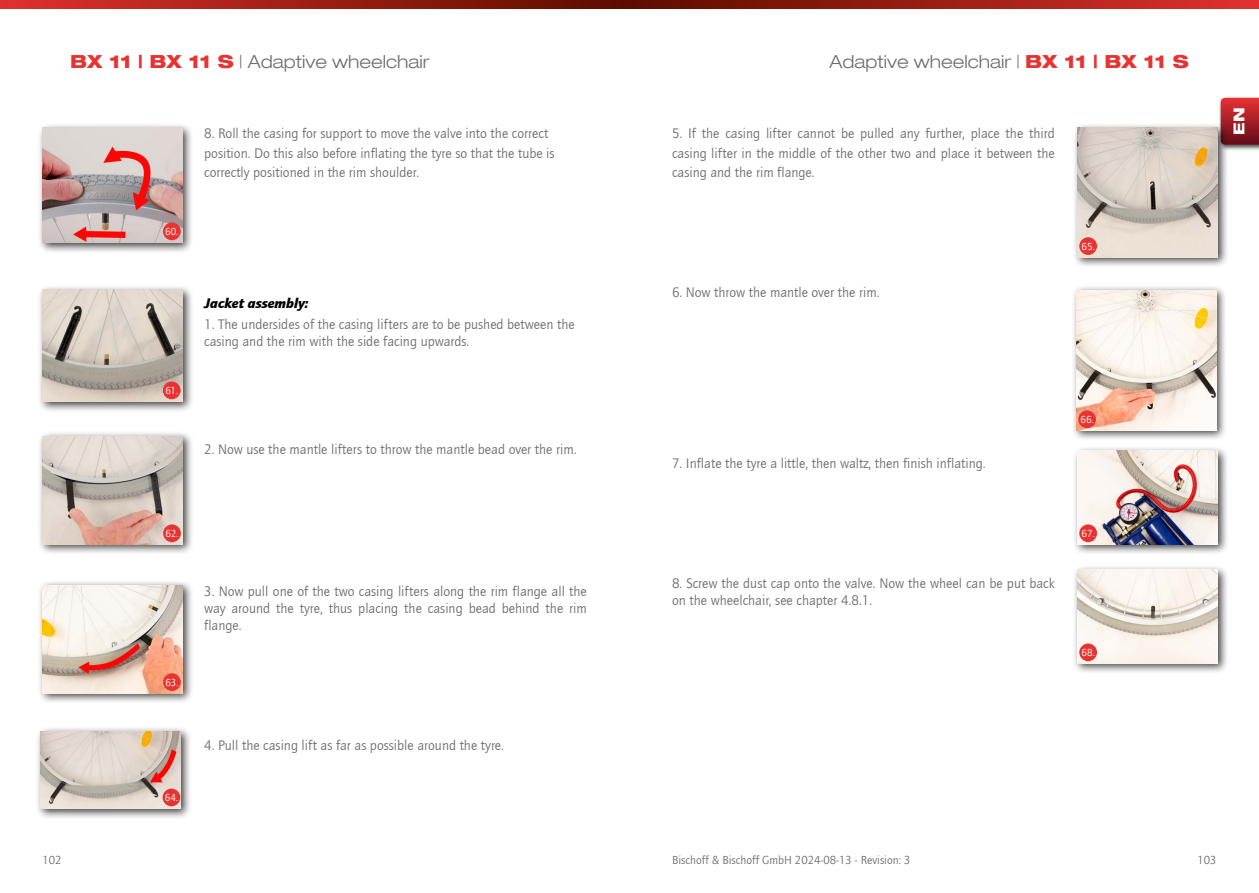
<style>
.page{position:relative;width:1259px;height:893px;background:#fff}
.page>*{position:absolute;margin:0;border:0;box-sizing:border-box;transform-origin:0 0}
.t1{font:300 18px "Helve Neu Lig Ext";color:#706f6f}
.t2{font:800 15px "Helve Neu Hea Ext";color:#fff}
.t3{font:14.25px/19.5px "Quay Sans";color:#706f6f}
.t4{font:italic 900 14.25px "Quay Sans";color:#000}
.t5{font:12px "Quay Sans";color:#706f6f}
.t6{font:10.5px "Quay Sans";color:#fff}
.s1{font-family:"Helve Neu Hea Ext";font-weight:800;color:#e73331}
</style>
<div class="page">
<svg style="left:0;top:0;width:629px;height:9px;background:#9c1e15"></svg>
<svg style="left:629px;top:0;width:630px;height:9px;background:#9d1e15"></svg>
<div style="left:1218px;top:96px;width:41px;height:55px;background:#000;opacity:.75"></div>
<svg style="left:1220px;top:98px;width:39px;height:47px;background:#a72229"></svg>
<div style="left:38px;top:123px;width:155px;height:130px;background:#000;opacity:.75"></div>
<img style="left:42px;top:128px;width:140px;height:114px">
<div style="left:163px;top:222px;width:18px;height:18px;background:#e73331;border-radius:50%"></div>
<div style="left:37px;top:284px;width:157px;height:128px;background:#000;opacity:.75"></div>
<img style="left:42px;top:290px;width:141px;height:111px">
<div style="left:163px;top:381px;width:18px;height:18px;background:#e73331;border-radius:50%"></div>
<div style="left:38px;top:431px;width:156px;height:125px;background:#000;opacity:.75"></div>
<img style="left:43px;top:436px;width:140px;height:108px">
<div style="left:163px;top:524px;width:18px;height:18px;background:#e73331;border-radius:50%"></div>
<div style="left:37px;top:580px;width:156px;height:124px;background:#000;opacity:.75"></div>
<img style="left:42px;top:585px;width:140px;height:108px">
<div style="left:163px;top:673px;width:18px;height:18px;background:#e73331;border-radius:50%"></div>
<div style="left:36px;top:726px;width:156px;height:93px;background:#000;opacity:.75"></div>
<img style="left:41px;top:731px;width:140px;height:77px">
<div style="left:163px;top:789px;width:17px;height:17px;background:#e73331;border-radius:50%"></div>
<div style="left:1072px;top:123px;width:156px;height:145px;background:#000;opacity:.75"></div>
<img style="left:1077px;top:128px;width:140px;height:129px">
<div style="left:1079px;top:237px;width:18px;height:18px;background:#e73331;border-radius:50%"></div>
<div style="left:1071px;top:285px;width:156px;height:157px;background:#000;opacity:.75"></div>
<img style="left:1076px;top:290px;width:140px;height:140px">
<div style="left:1078px;top:410px;width:18px;height:18px;background:#e73331;border-radius:50%"></div>
<div style="left:1072px;top:446px;width:156px;height:109px;background:#000;opacity:.75"></div>
<img style="left:1077px;top:451px;width:140px;height:93px">
<div style="left:1079px;top:524px;width:18px;height:18px;background:#e73331;border-radius:50%"></div>
<div style="left:1071px;top:565px;width:157px;height:109px;background:#000;opacity:.75"></div>
<img style="left:1077px;top:570px;width:140px;height:93px">
<div style="left:1079px;top:643px;width:18px;height:18px;background:#e73331;border-radius:50%"></div>
<p class="t1" style="left:70px;top:50px;width:361px"><span class="s1">BX 11 | BX 11 S</span> | Adaptive wheelchair</p>
<p class="t1" style="left:829px;top:50px;width:361px">Adaptive wheelchair | <span class="s1">BX 11 | BX 11 S</span></p>
<p class="t6" style="left:165px;top:226px;width:15px">60.</p>
<p class="t6" style="left:165px;top:385px;width:14px">61.</p>
<p class="t3" style="left:204px;top:124px;width:352px">8. Roll the casing for support to move the valve into the correct position. Do this also before inflating the tyre so that the tube is correctly positioned in the rim shoulder.</p>
<p class="t4" style="left:204px;top:295px;width:106px">Jacket assembly:</p>
<p class="t3" style="left:204px;top:316px;width:372px;line-height:17.1px">1. The undersides of the casing lifters are to be pushed between the casing and the rim with the side facing upwards.</p>
<p class="t3" style="left:204px;top:440px;width:374px">2. Now use the mantle lifters to throw the mantle bead over the rim.</p>
<p class="t3" style="left:672px;top:124px;width:384px;text-align:justify">5. If the casing lifter cannot be pulled any further, place the third casing lifter in the middle of the other two and place it between the casing and the rim flange.</p>
<p class="t3" style="left:672px;top:283px;width:209px">6. Now throw the mantle over the rim.</p>
<p class="t6" style="left:1081px;top:240px;width:15px">65.</p>
<p class="t3" style="left:672px;top:454px;width:315px">7. Inflate the tyre a little, then waltz, then finish inflating.</p>
<p class="t6" style="left:1080px;top:414px;width:15px">66.</p>
<p class="t2" style="left:1229px;top:135px;width:28px;rotate:-90deg">EN</p>
<p class="t6" style="left:165px;top:527px;width:15px">62.</p>
<p class="t6" style="left:165px;top:676px;width:15px">63.</p>
<p class="t6" style="left:165px;top:792px;width:15px">64.</p>
<p class="t3" style="left:204px;top:583px;width:384px;line-height:17.1px;text-align:justify">3. Now pull one of the two casing lifters along the rim flange all the way around the tyre, thus placing the casing bead behind the rim flange.</p>
<p class="t3" style="left:204px;top:735px;width:301px">4. Pull the casing lift as far as possible around the tyre.</p>
<p class="t3" style="left:672px;top:575px;width:384px;line-height:17.1px">8. Screw the dust cap onto the valve. Now the wheel can be put back on the wheelchair, see chapter 4.8.1.</p>
<p class="t6" style="left:1081px;top:527px;width:15px">67.</p>
<p class="t6" style="left:1081px;top:647px;width:15px">68.</p>
<p class="t5" style="left:672px;top:853px;width:240px">Bischoff &amp; Bischoff GmbH 2024-08-13 - Revision: 3</p>
<p class="t5" style="left:43px;top:853px;width:21px">102</p>
<p class="t5" style="left:1197px;top:853px;width:21px">103</p>
</div>
